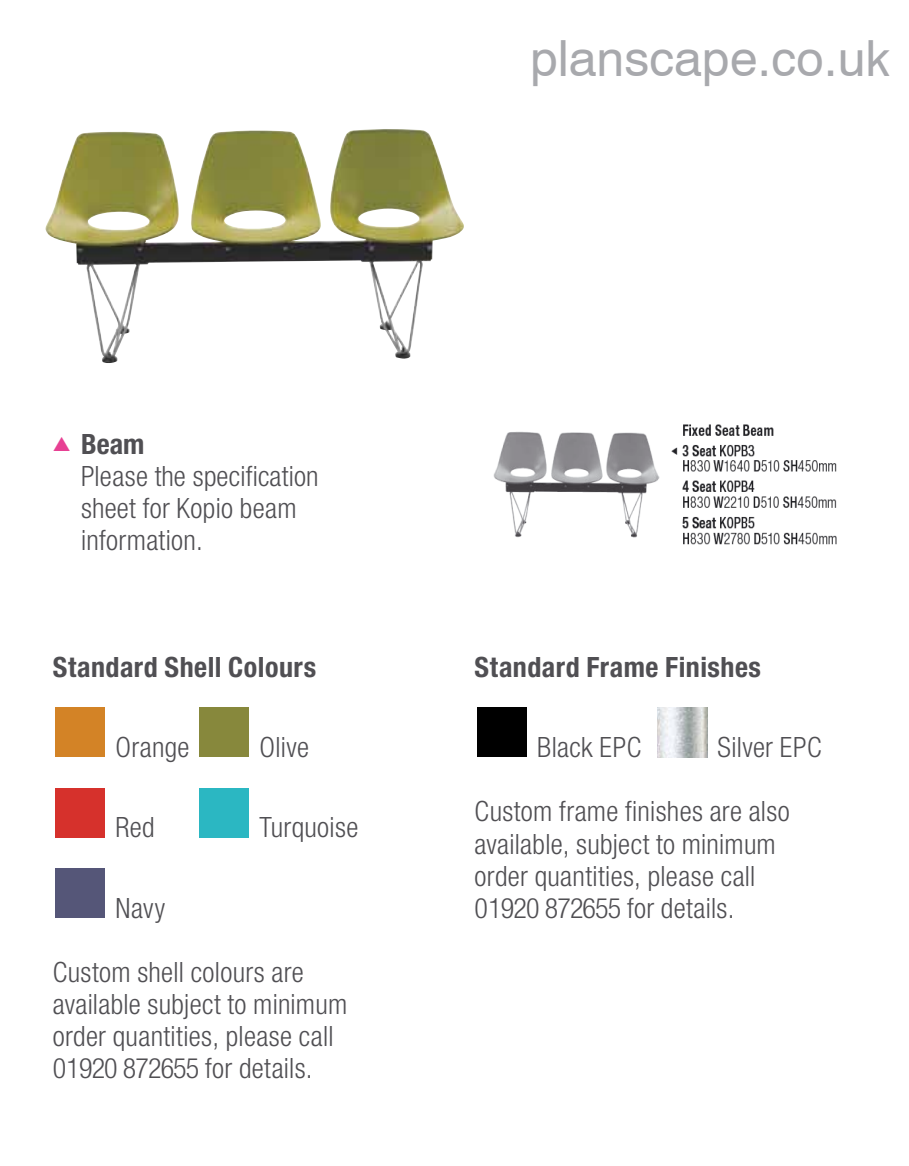
<style>
.page{position:relative;width:909px;height:1166px;background:#fff}
.page>*{position:absolute;margin:0;border:0;box-sizing:border-box;transform-origin:0 0}
.t1{font:50px "Swiss 721 SWA";color:#a8a9ad}
.t2{font:300 condensed 28px/32px "Helvetica Neue LT Pro";letter-spacing:.01em;color:#504f53}
.t3{font:700 condensed 28px "Helvetica Neue LT Pro";letter-spacing:.02em;color:#504f53}
.s1{color:#e74093}
.s2{font-weight:700}
.s3{color:#d38326}
.s4{color:#87883c}
.s5{color:#d6312c}
.s6{color:#2bb7c2}
.s7{color:#555678}
.s8{color:#000}
.s9{color:#b3b3b3}
</style>
<div class="page">
<img style="left:45px;top:129px;width:357px;height:234px">
<img style="left:657px;top:707px;width:50px;height:50px">
<img style="left:493px;top:424px;width:344px;height:121px">
<h1 class="t1" style="left:530px;top:34px;width:361px">planscape.co.uk</h1>
<p class="t2" style="left:81px;top:428px;width:239px;text-indent:-28px"><span class="s1">▲</span> <span class="s2">Beam<br></span>Please the specification sheet for Kopio beam information.</p>
<p class="t3" style="left:53px;top:650px;width:265px">Standard Shell Colours</p>
<p class="t2" style="left:53px;top:731px;width:258px"><span class="s3">■</span> Orange <span class="s4">■</span> Olive</p>
<p class="t2" style="left:53px;top:811px;width:103px"><span class="s5">■</span> Red</p>
<p class="t2" style="left:197px;top:811px;width:163px"><span class="s6">■</span> Turquoise</p>
<p class="t2" style="left:53px;top:891px;width:114px"><span class="s7">■</span> Navy</p>
<p class="t2" style="left:53px;top:955px;width:296px">Custom shell colours are available subject to minimum order quantities, please call<br>01920 872655 for details.</p>
<p class="t3" style="left:474px;top:650px;width:288px">Standard Frame Finishes</p>
<p class="t2" style="left:474px;top:731px;width:168px"><span class="s8">■</span> Black EPC</p>
<p class="t2" style="left:654px;top:731px;width:168px"><span class="s9">■</span> Silver EPC</p>
<p class="t2" style="left:474px;top:795px;width:316px">Custom frame finishes are also available, subject to minimum order quantities, please call<br>01920 872655 for details.</p>
</div>
